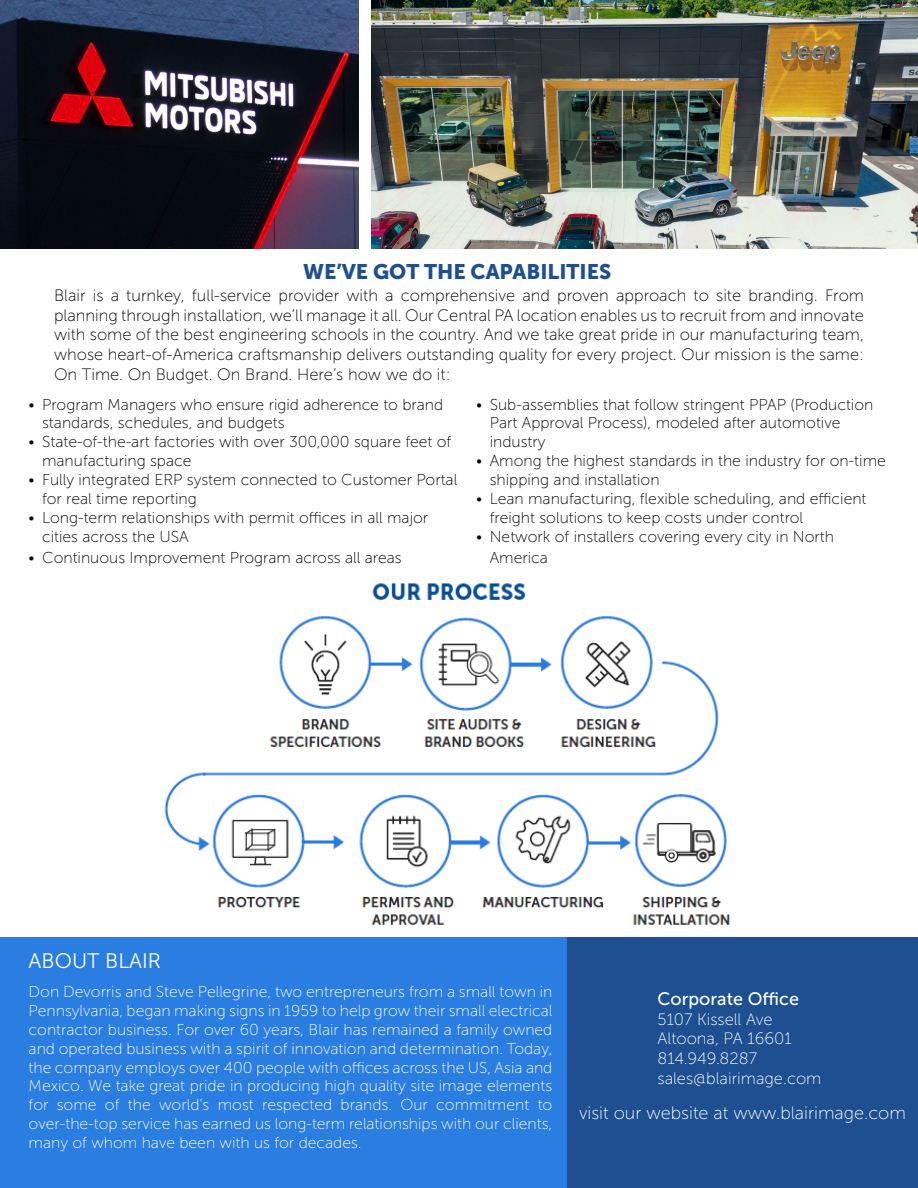
<style>
.page{position:relative;width:918px;height:1188px;background:#fff}
.page>*{position:absolute;margin:0;border:0;box-sizing:border-box;transform-origin:0 0}
.t1{font:21px "Museo Sans 900";color:#1d4f91}
.t2{font:21px "Museo Sans 300";color:#fff}
.t3{font:18px "Museo Sans 100";color:#fff}
.t4{font:18px "Museo Sans 500";color:#fff}
.t5{font:16.5px/19.8px "Museo Sans 100";color:#000;text-align:justify}
.t6{font:16.5px "Museo Sans 100";color:#fff}
.t7{font:15.75px/18.9px "Museo Sans 100";color:#000}
.t8{font:15.75px/18.9px "Museo Sans 100";color:#fff;text-align:justify}
</style>
<div class="page">
<img style="left:1px;top:0;width:357px;height:248px">
<img style="left:372px;top:0;width:546px;height:248px">
<img style="left:164px;top:583px;width:566px;height:342px">
<div style="left:567px;top:937px;width:351px;height:251px;background:#1d4f91"></div>
<div style="left:0;top:937px;width:567px;height:251px;background:#2a7de1"></div>
<p class="t1" style="left:303px;top:259px;width:310px">WE’VE GOT THE CAPABILITIES</p>
<p class="t5" style="left:54px;top:285px;width:812px">Blair is a turnkey, full-service provider with a comprehensive and proven approach to site branding. From planning through installation, we’ll manage it all. Our Central PA location enables us to recruit from and innovate with some of the best engineering schools in the country. And we take great pride in our manufacturing team, whose heart-of-America craftsmanship delivers outstanding quality for every project. Our mission is the same:<br>On Time. On Budget. On Brand. Here’s how we do it:</p>
<p class="t7" style="left:42px;top:395px;width:403px;text-indent:-14px">• Program Managers who ensure rigid adherence to brand standards, schedules, and budgets</p>
<p class="t7" style="left:42px;top:433px;width:411px;text-indent:-14px">• State-of-the-art factories with over 300,000 square feet of manufacturing space</p>
<p class="t7" style="left:42px;top:470px;width:417px;text-indent:-14px">• Fully integrated ERP system connected to Customer Portal for real time reporting</p>
<p class="t7" style="left:42px;top:508px;width:388px;text-indent:-14px">• Long-term relationships with permit offices in all major cities across the USA</p>
<p class="t7" style="left:29px;top:549px;width:375px">• Continuous Improvement Program across all areas</p>
<p class="t7" style="left:490px;top:395px;width:385px;text-indent:-14px">• Sub-assemblies that follow stringent PPAP (Production<br>Part Approval Process), modeled after automotive industry</p>
<p class="t7" style="left:490px;top:452px;width:398px;text-indent:-14px">• Among the highest standards in the industry for on-time shipping and installation</p>
<p class="t7" style="left:490px;top:489px;width:378px;text-indent:-14px">• Lean manufacturing, flexible scheduling, and efficient freight solutions to keep costs under control</p>
<p class="t7" style="left:490px;top:526px;width:346px;line-height:21.6px;text-indent:-14px">• Network of installers covering every city in North<br>America</p>
<p class="t2" style="left:29px;top:950px;width:134px">ABOUT BLAIR</p>
<p class="t8" style="left:29px;top:982px;width:525px">Don Devorris and Steve Pellegrine, two entrepreneurs from a small town in Pennsylvania, began making signs in 1959 to help grow their small electrical contractor business. For over 60 years, Blair has remained a family owned and operated business with a spirit of innovation and determination. Today, the company employs over 400 people with offices across the US, Asia and Mexico. We take great pride in producing high quality site image elements for some of the world’s most respected brands. Our commitment to over-the-top service has earned us long-term relationships with our clients, many of whom have been with us for decades.</p>
<p class="t4" style="left:658px;top:989px;width:143px">Corporate Office</p>
<p class="t6" style="left:658px;top:1010px;width:117px">5107 Kissell Ave</p>
<p class="t6" style="left:658px;top:1030px;width:136px">Altoona, PA 16601</p>
<p class="t6" style="left:658px;top:1050px;width:101px">814.949.8287</p>
<p class="t6" style="left:658px;top:1070px;width:165px">sales@blairimage.com</p>
<p class="t3" style="left:579px;top:1103px;width:328px">visit our website at www.blairimage.com</p>
</div>
